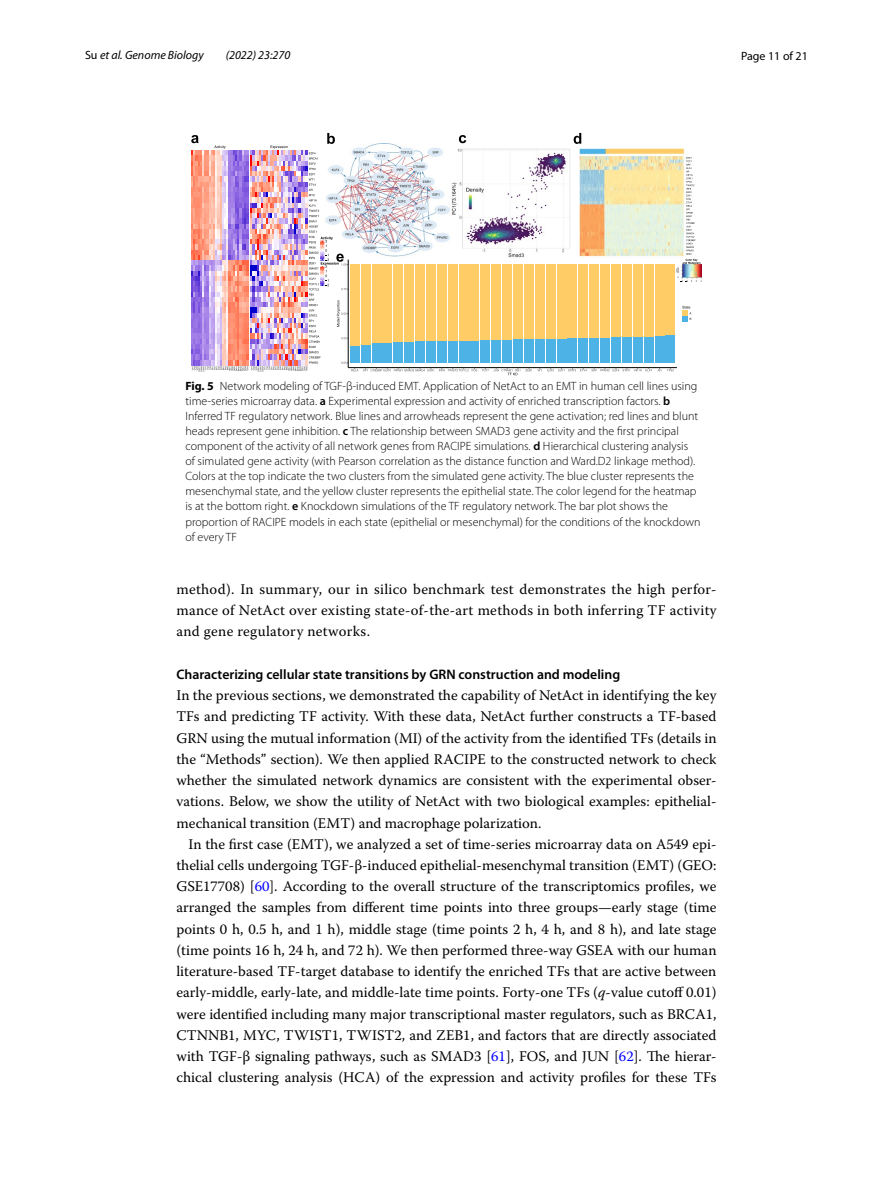
<style>
.page{position:relative;width:893px;height:1187px;background:#fff}
.page>*{position:absolute;margin:0;border:0;box-sizing:border-box;transform-origin:0 0}
.t1{font:14.7px/21.1px "Warnock Pro";color:#000;text-align:justify}
.t2{font:600 13.8px "Myriad Pro";color:#000}
.t3{font:300 12px/15px "Myriad Pro";color:#000}
.t4{font:italic 12px "Myriad Pro";color:#000}
.t5{font:12px "Myriad Pro";color:#000}
.s1{font-style:normal}
.s2{font-weight:700}
.s3{font-weight:600}
.s4{color:#00f}
.s5{font-style:italic}
</style>
<div class="page">
<svg style="left:191px;top:133px;width:511px;height:242px"></svg>
<p class="t4" style="left:85px;top:48px;width:120px"><span class="s1">Su</span> et al. Genome Biology</p>
<p class="t4" style="left:226px;top:48px;width:66px">(2022) 23:270</p>
<p class="t5" style="left:741px;top:48px;width:68px">Page 11 of 21</p>
<p class="t3" style="left:185px;top:379px;width:516px"><span class="s2">Fig. 5</span> Network modeling of TGF-β-induced EMT. Application of NetAct to an EMT in human cell lines using time-series microarray data. <span class="s3">a</span> Experimental expression and activity of enriched transcription factors. <span class="s3">b </span>Inferred TF regulatory network. Blue lines and arrowheads represent the gene activation; red lines and blunt heads represent gene inhibition. <span class="s3">c</span> The relationship between SMAD3 gene activity and the first principal component of the activity of all network genes from RACIPE simulations. <span class="s3">d</span> Hierarchical clustering analysis of simulated gene activity (with Pearson correlation as the distance function and Ward.D2 linkage method).<br>Colors at the top indicate the two clusters from the simulated gene activity. The blue cluster represents the mesenchymal state, and the yellow cluster represents the epithelial state. The color legend for the heatmap is at the bottom right. <span class="s3">e</span> Knockdown simulations of the TF regulatory network. The bar plot shows the proportion of RACIPE models in each state (epithelial or mesenchymal) for the conditions of the knockdown of every TF</p>
<p class="t1" style="left:176px;top:578px;width:542px">method). In summary, our in silico benchmark test demonstrates the high perfor&shy;mance of NetAct over existing state-of-the-art methods in both inferring TF activity and gene regulatory networks.</p>
<p class="t2" style="left:176px;top:665px;width:445px">Characterizing cellular state transitions by GRN construction and modeling</p>
<p class="t1" style="left:176px;top:684px;width:542px">In the previous sections, we demonstrated the capability of NetAct in identifying the key TFs and predicting TF activity. With these data, NetAct further constructs a TF-based GRN using the mutual information (MI) of the activity from the identified TFs (details in the “Methods” section). We then applied RACIPE to the constructed network to check whether the simulated network dynamics are consistent with the experimental obser&shy;vations. Below, we show the utility of NetAct with two biological examples: epithelial&shy;mechanical transition (EMT) and macrophage polarization.</p>
<p class="t1" style="left:176px;top:833px;width:542px;text-indent:12px">In the first case (EMT), we analyzed a set of time-series microarray data on A549 epi&shy;thelial cells undergoing TGF-β-induced epithelial-mesenchymal transition (EMT) (GEO:<br>GSE17708) [<span class="s4">60</span>]. According to the overall structure of the transcriptomics profiles, we arranged the samples from different time points into three groups—early stage (time points 0 h, 0.5 h, and 1 h), middle stage (time points 2 h, 4 h, and 8 h), and late stage (time points 16 h, 24 h, and 72 h). We then performed three-way GSEA with our human literature-based TF-target database to identify the enriched TFs that are active between early-middle, early-late, and middle-late time points. Forty-one TFs (<span class="s5">q</span>-value cutoff 0.01) were identified including many major transcriptional master regulators, such as BRCA1, CTNNB1, MYC, TWIST1, TWIST2, and ZEB1, and factors that are directly associated with TGF-β signaling pathways, such as SMAD3 [<span class="s4">61</span>], FOS, and JUN [<span class="s4">62</span>]. The hierar&shy;chical clustering analysis (HCA) of the expression and activity profiles for these TFs</p>
</div>
